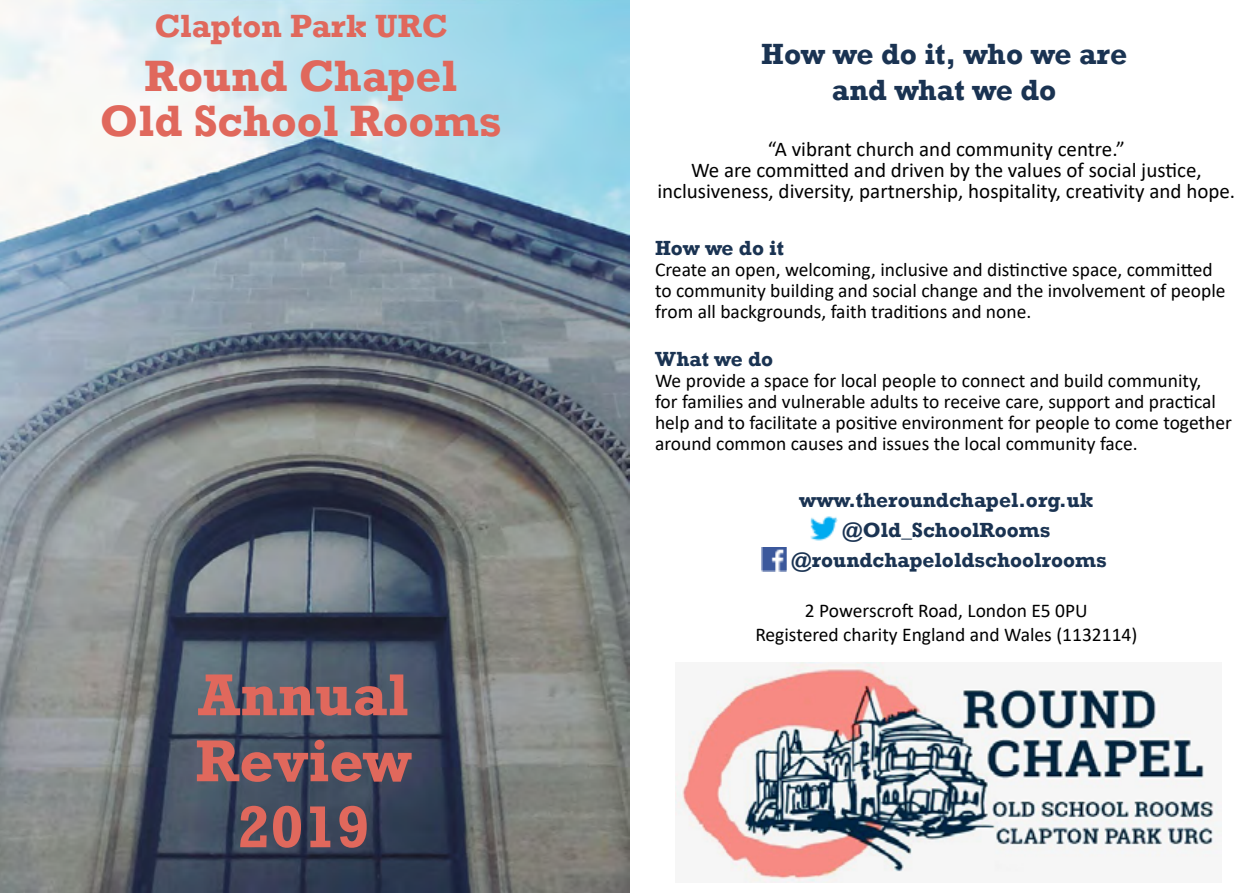
<style>
.page{position:relative;width:1259px;height:893px;background:#fff}
.page>*{position:absolute;margin:0;border:0;box-sizing:border-box;transform-origin:0 0}
.t1{font:700 60px/66px "Rockwell";color:#e0685c;text-align:center}
.t2{font:700 45px/45px "Rockwell";color:#e0685c;text-align:center}
.t3{font:700 33px "Rockwell";color:#e0685c}
.t4{font:700 30px/36px "Rockwell";color:#1a3352;text-align:center}
.t5{font:21px/21px "Calibri";color:#000;text-align:center}
.t6{font:700 21px/30px "Rockwell";color:#1a3352;text-align:center}
.t7{font:19.5px/21px "Calibri";color:#000}
</style>
<div class="page">
<img style="left:0;top:0;width:629px;height:893px">
<img style="left:675px;top:662px;width:546px;height:220px">
<img style="left:762px;top:547px;width:24px;height:24px">
<img style="left:810px;top:516px;width:28px;height:25px">
<h3 class="t3" style="left:154px;top:6px;width:295px">Clapton Park URC</h3>
<h2 class="t2" style="left:100px;top:53px;width:403px">Round Chapel<br>Old School Rooms</h2>
<h1 class="t1" style="left:195px;top:662px;width:218px">Annual<br>Review<br>2019</h1>
<h3 class="t4" style="left:761px;top:36px;width:367px">How we do it, who we are and what we do</h3>
<p class="t5" style="left:657px;top:138px;width:579px">“A vibrant church and community centre.”<br>We are committed and driven by the values of social justice, inclusiveness, diversity, partnership, hospitality, creativity and hope.</p>
<p class="t6" style="left:655px;top:233px;width:130px">How we do it</p>
<p class="t7" style="left:655px;top:258px;width:572px">Create an open, welcoming, inclusive and distinctive space, committed to community building and social change and the involvement of people from all backgrounds, faith traditions and none.</p>
<p class="t6" style="left:655px;top:344px;width:120px">What we do</p>
<p class="t7" style="left:655px;top:369px;width:578px">We provide a space for local people to connect and build community,<br>for families and vulnerable adults to receive care, support and practical help and to facilitate a positive environment for people to come together around common causes and issues the local community face.</p>
<p class="t6" style="left:791px;top:485px;width:317px">www.theroundchapel.org.uk @Old_SchoolRooms @roundchapeloldschoolrooms</p>
<p class="t7" style="left:755px;top:598px;width:383px;line-height:23.4px;text-align:center">2 Powerscroft Road, London E5 0PU<br>Registered charity England and Wales (1132114)</p>
</div>
